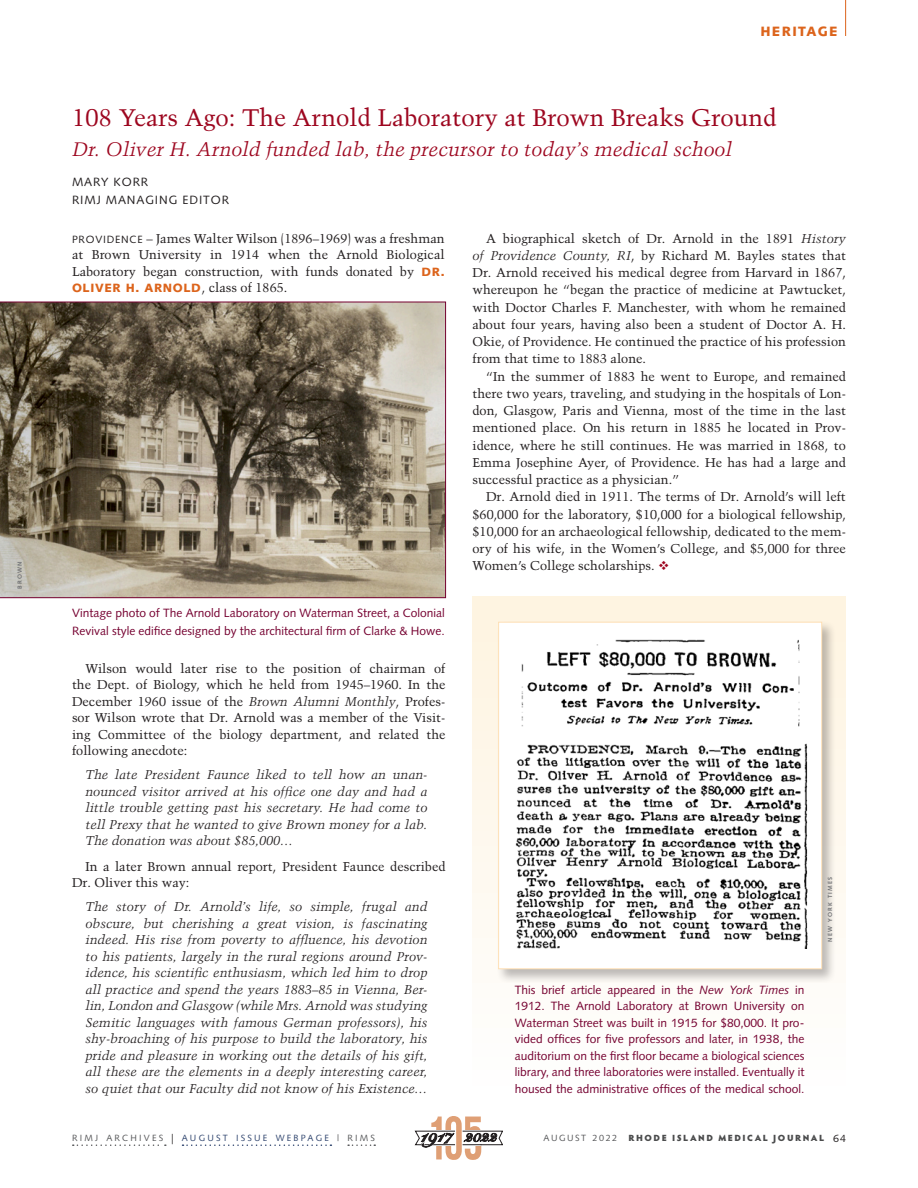
<style>
.page{position:relative;width:918px;height:1188px;background:#fff}
.page>*{position:absolute;margin:0;border:0;box-sizing:border-box;transform-origin:0 0}
.column_Headline_red{font:24px "Trump Mediaeval";color:#9d061f}
.column_Headline_ital{font:italic 19.5px "Trump Mediaeval";color:#9d061f}
.dept_orange{font:900 13.5px "Syntax";letter-spacing:.1em;color:#dc641c}
.clinical_text__9_12{font:12.75px/17.2px "Trump Mediaeval";color:#231f20;text-align:justify}
.clinical_text__9_12-2{font:italic 12.75px/16.5px "Trump Mediaeval";color:#231f20;text-align:justify}
.clinical_text_1st_pa{font:italic 12.75px/16.5px "Trump Mediaeval";color:#231f20;text-align:justify}
.clinical_text_1st_pa-2{font:12.75px/16.5px "Trump Mediaeval";color:#231f20;text-align:justify}
.column_Caption{font:12px/16.5px "Syntax";color:#750130;text-align:justify}
.clinical_text_1st_pa-3{font:900 12px "Syntax";letter-spacing:.05em;color:#dc641c}
.byline_author{font:12px/18px "Syntax";letter-spacing:.075em;color:#231f20}
.t1{font:9px "Syntax";letter-spacing:.245em;color:#30456e}
.t2{font:900 9px "Hypatia Sans Pro";letter-spacing:.17em;color:#4b4c4d}
.t3{font:9px "Syntax";letter-spacing:.17em;color:#57585a}
.Photo_credit{font:700 6px "Syntax";letter-spacing:.2em;color:#6c6d70}
.s1{font-family:"Syntax";font-size:10.5px}
.s2{font-family:"Syntax";font-weight:900;font-size:12px;color:#dc641c}
.s3{font-family:"Trump Mediaeval";font-weight:400;font-size:12.75px;color:#231f20}
.s4{font-style:italic}
.s5{color:#9d061f}
.s6{color:#57585a}
.s7{font-size:13.5px;color:#231f20}
.s8{font-family:"Syntax";font-weight:400;font-size:10.5px;color:#231f20}
</style>
<div class="page">
<div style="left:472px;top:596px;width:374px;height:497px;background:linear-gradient(to bottom,#fef3df,#fefefe)"></div>
<div style="left:496px;top:620px;width:341px;height:364px;background:#231f20;opacity:.3"></div>
<div style="left:499px;top:622px;width:323px;height:347px;background:#fff"></div>
<img style="left:515px;top:639px;width:293px;height:310px">
<div style="left:498px;top:622px;width:324px;height:347px;border:1px solid #fedfb4"></div>
<svg style="left:0;top:302px;width:446px;height:296px;background:#857a67"></svg>
<hr style="left:845px;top:0;width:1px;height:36px;background:#dc641c">
<svg style="left:73px;top:1144px;width:93px;height:2px"></svg>
<svg style="left:183px;top:1144px;width:148px;height:2px"></svg>
<svg style="left:348px;top:1144px;width:27px;height:2px"></svg>
<svg style="left:415px;top:1116px;width:88px;height:44px"></svg>
<p class="Photo_credit" style="left:16px;top:589px;width:29px;rotate:-90deg">BROWN</p>
<p class="dept_orange" style="left:760px;top:23px;width:79px">HERITAGE</p>
<p class="column_Headline_red" style="left:72px;top:103px;width:706px">108 Years Ago: The Arnold Laboratory at Brown Breaks Ground</p>
<p class="column_Headline_ital" style="left:72px;top:138px;width:661px">Dr. Oliver H. Arnold funded lab, the precursor to today’s medical school</p>
<p class="byline_author" style="left:72px;top:173px;width:159px">MARY KORR<br>RIMJ MANAGING EDITOR</p>
<p class="clinical_text_1st_pa-2" style="left:72px;top:230px;width:374px"><span class="s1">PROVIDENCE</span> – James Walter Wilson (1896–1969) was a freshman at Brown University in 1914 when the Arnold Biological Laboratory began construction, with funds donated by <span class="s2">DR.</span></p>
<p class="clinical_text_1st_pa-3" style="left:72px;top:281px;width:217px">OLIVER H. ARNOLD<span class="s3">, class of 1865.</span></p>
<p class="clinical_text__9_12" style="left:472px;top:229px;width:375px;text-indent:14px">A biographical sketch of Dr. Arnold in the 1891 <span class="s4">History of Providence County, RI</span>, by Richard M. Bayles states that Dr. Arnold received his medical degree from Harvard in 1867, whereupon he “began the practice of medicine at Pawtucket, with Doctor Charles F. Manchester, with whom he remained about four years, having also been a student of Doctor A. H.<br>Okie, of Providence. He continued the practice of his profession from that time to 1883 alone.</p>
<p class="clinical_text__9_12" style="left:472px;top:367px;width:375px;text-indent:14px">“In the summer of 1883 he went to Europe, and remained there two years, traveling, and studying in the hospitals of Lon&shy;don, Glasgow, Paris and Vienna, most of the time in the last mentioned place. On his return in 1885 he located in Prov&shy;idence, where he still continues. He was married in 1868, to Emma Josephine Ayer, of Providence. He has had a large and successful practice as a physician.”</p>
<p class="clinical_text__9_12" style="left:472px;top:488px;width:375px;text-indent:14px">Dr. Arnold died in 1911. The terms of Dr. Arnold’s will left $60,000 for the laboratory, $10,000 for a biological fellowship, $10,000 for an archaeological fellowship, dedicated to the mem&shy;ory of his wife, in the Women’s College, and $5,000 for three Women’s College scholarships. <span class="s5">❖</span></p>
<p class="column_Caption" style="left:72px;top:604px;width:374px;line-height:18px">Vintage photo of The Arnold Laboratory on Waterman Street, a Colonial<br>Revival style edifice designed by the architectural firm of Clarke &amp; Howe.</p>
<p class="clinical_text__9_12" style="left:72px;top:660px;width:375px;line-height:16.5px;text-indent:14px">Wilson would later rise to the position of chairman of the Dept. of Biology, which he held from 1945–1960. In the December 1960 issue of the <span class="s4">Brown Alumni Monthly</span>, Profes&shy;sor Wilson wrote that Dr. Arnold was a member of the Visit&shy;ing Committee of the biology department, and related the following anecdote:</p>
<p class="clinical_text_1st_pa" style="left:86px;top:766px;width:344px">The late President Faunce liked to tell how an unan&shy;nounced visitor arrived at his office one day and had a little trouble getting past his secretary. He had come to tell Prexy that he wanted to give Brown money for a lab.<br>The donation was about $85,000…</p>
<p class="clinical_text__9_12" style="left:72px;top:858px;width:375px;line-height:16.5px;text-indent:14px">In a later Brown annual report, President Faunce described<br>Dr. Oliver this way:</p>
<p class="clinical_text__9_12-2" style="left:86px;top:898px;width:344px">The story of Dr. Arnold’s life, so simple, frugal and obscure, but cherishing a great vision, is fascinating indeed. His rise from poverty to affluence, his devotion to his patients, largely in the rural regions around Prov&shy;idence, his scientific enthusiasm, which led him to drop all practice and spend the years 1883–85 in Vienna, Ber&shy;lin, London and Glasgow (while Mrs. Arnold was studying Semitic languages with famous German professors), his shy-broaching of his purpose to build the laboratory, his pride and pleasure in working out the details of his gift, all these are the elements in a deeply interesting career, so quiet that our Faculty did not know of his Existence…</p>
<p class="column_Caption" style="left:515px;top:982px;width:291px">This brief article appeared in the <span class="s4">New York Times</span> in 1912. The Arnold Laboratory at Brown University on Waterman Street was built in 1915 for $80,000. It pro&shy;vided offices for five professors and later, in 1938, the auditorium on the first floor became a biological sciences library, and three laboratories were installed. Eventually it housed the administrative offices of the medical school.</p>
<p class="Photo_credit" style="left:827px;top:942px;width:66px;rotate:-90deg">NEW YORK TIMES</p>
<p class="t1" style="left:72px;top:1132px;width:305px"><span class="s6">RIMJ ARCHIVES</span> <span class="s7">|</span> AUGUST ISSUE WEBPAGE <span class="s6">| RIMS</span></p>
<p class="t3" style="left:544px;top:1132px;width:75px">AUGUST 2022</p>
<p class="t2" style="left:629px;top:1131px;width:219px">RHODE ISLAND MEDICAL JOURNAL <span class="s8">64</span></p>
</div>
